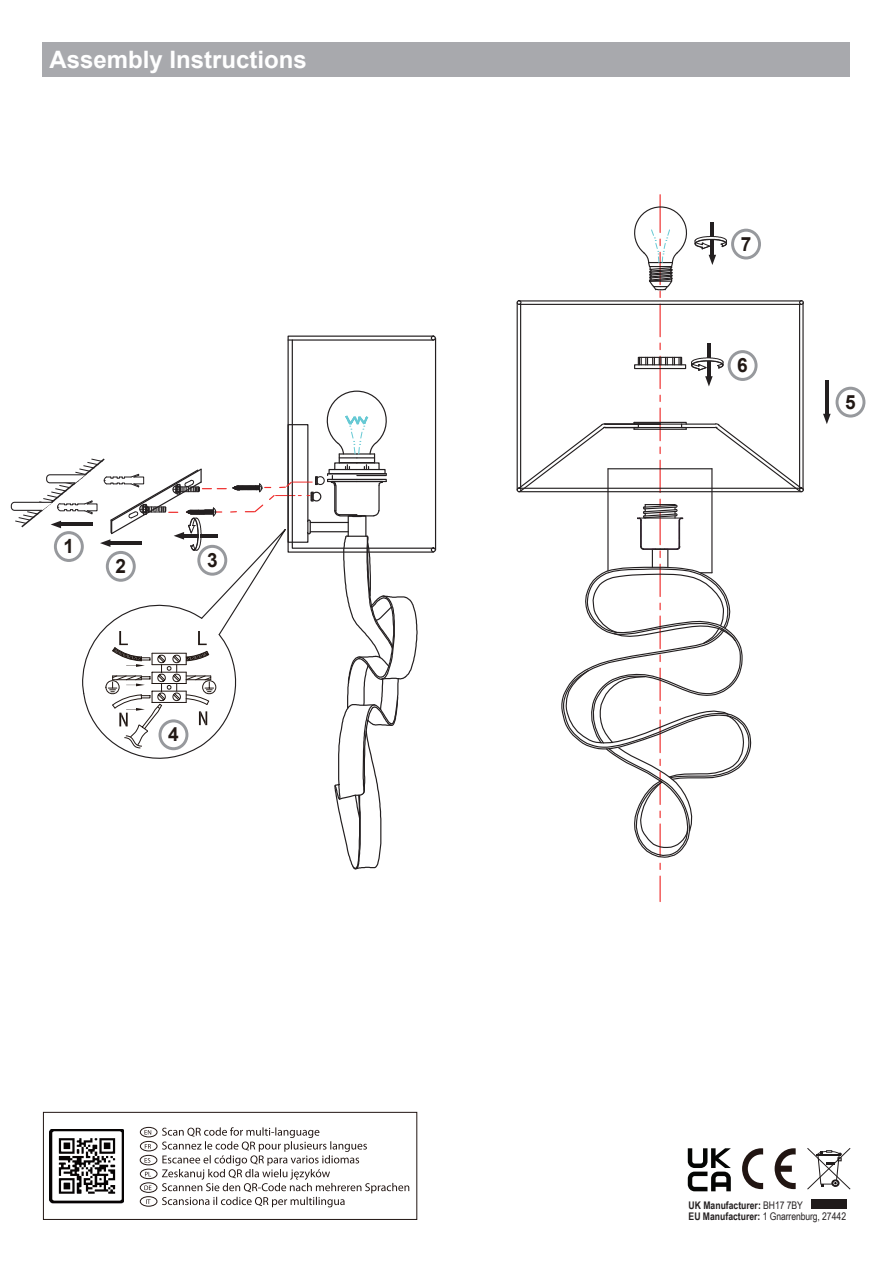
<style>
.page{position:relative;width:893px;height:1263px;background:#fff}
.page>*{position:absolute;margin:0;border:0;box-sizing:border-box;transform-origin:0 0}
.t1{font:700 24px "Arial";color:#fff}
.t2{font:700 19.65px "Arial";color:#211814}
.t3{font:10.5px "Arial Narrow";letter-spacing:-.01em;color:#231f20}
.t4{font:700 10.5px "Arial Narrow";color:#231f20}
.s1{font-weight:400}
.s2{font-weight:700}
</style>
<div class="page">
<div style="left:43px;top:43px;width:807px;height:34px;background:#a8a9ad"></div>
<hr style="left:659px;top:195px;width:2px;height:37px;background:#ee2a29">
<hr style="left:659px;top:304px;width:2px;height:33px;background:#ee2a29">
<svg style="left:659px;top:343px;width:2px;height:7px"></svg>
<hr style="left:659px;top:356px;width:2px;height:33px;background:#ee2a29">
<svg style="left:659px;top:395px;width:2px;height:6px"></svg>
<hr style="left:659px;top:408px;width:2px;height:33px;background:#ee2a29">
<hr style="left:659px;top:460px;width:2px;height:33px;background:#ee2a29">
<hr style="left:659px;top:564px;width:2px;height:32px;background:#ee2a29">
<hr style="left:659px;top:876px;width:2px;height:25px;background:#ee2a29">
<div style="left:652px;top:549px;width:16px;height:19px;border:1px solid #231f20"></div>
<hr style="left:607px;top:469px;width:2px;height:102px;background:#231f20">
<hr style="left:711px;top:469px;width:1px;height:104px;background:#231f20">
<hr style="left:608px;top:468px;width:104px;height:1px;background:#231f20">
<svg style="left:561px;top:566px;width:191px;height:303px"></svg>
<hr style="left:802px;top:303px;width:2px;height:187px;background:#231f20">
<hr style="left:799px;top:304px;width:1px;height:184px;background:#231f20">
<hr style="left:517px;top:303px;width:1px;height:187px;background:#231f20">
<hr style="left:520px;top:304px;width:1px;height:184px;background:#231f20">
<hr style="left:519px;top:300px;width:282px;height:1px;background:#231f20">
<hr style="left:519px;top:304px;width:282px;height:1px;background:#231f20">
<hr style="left:519px;top:491px;width:282px;height:1px;background:#231f20">
<hr style="left:519px;top:488px;width:282px;height:1px;background:#231f20">
<svg style="left:799px;top:300px;width:5px;height:5px"></svg>
<svg style="left:517px;top:300px;width:4px;height:5px"></svg>
<hr style="left:660px;top:423px;width:55px;height:2px;background:#231f20">
<hr style="left:682px;top:427px;width:33px;height:1px;background:#231f20">
<svg style="left:714px;top:423px;width:90px;height:69px"></svg>
<svg style="left:517px;top:421px;width:170px;height:71px"></svg>
<div style="left:634px;top:364px;width:52px;height:5px;border:1px solid #231f20"></div>
<div style="left:638px;top:357px;width:44px;height:8px;border:1px solid #231f20"></div>
<svg style="left:639px;top:357px;width:42px;height:8px"></svg>
<svg style="left:637px;top:499px;width:46px;height:59px"></svg>
<hr style="left:435px;top:338px;width:1px;height:212px;background:#231f20">
<svg style="left:431px;top:336px;width:5px;height:5px"></svg>
<svg style="left:431px;top:547px;width:5px;height:5px"></svg>
<hr style="left:707px;top:343px;width:3px;height:15px;background:#231f20">
<hr style="left:825px;top:380px;width:3px;height:21px;background:#231f20">
<svg style="left:823px;top:387px;width:42px;height:37px"></svg>
<svg style="left:691px;top:350px;width:66px;height:36px"></svg>
<svg style="left:634px;top:206px;width:127px;height:91px"></svg>
<svg style="left:10px;top:390px;width:408px;height:480px"></svg>
<svg style="left:742px;top:1148px;width:21px;height:41px"></svg>
<svg style="left:775px;top:1148px;width:21px;height:41px"></svg>
<svg style="left:807px;top:1148px;width:43px;height:41px"></svg>
<div style="left:811px;top:1199px;width:36px;height:9px;background:#201b1b"></div>
<svg style="left:162px;top:1127px;width:247px;height:80px"></svg>
<div style="left:140px;top:1127px;width:17px;height:10px;border:1px solid #211512;border-radius:50%"></div>
<svg style="left:144px;top:1130px;width:7px;height:4px"></svg>
<div style="left:140px;top:1182px;width:17px;height:10px;border:1px solid #211512;border-radius:50%"></div>
<svg style="left:144px;top:1185px;width:7px;height:5px"></svg>
<div style="left:140px;top:1141px;width:17px;height:10px;border:1px solid #211512;border-radius:50%"></div>
<svg style="left:145px;top:1144px;width:6px;height:5px"></svg>
<div style="left:140px;top:1196px;width:17px;height:10px;border:1px solid #211512;border-radius:50%"></div>
<svg style="left:146px;top:1199px;width:5px;height:5px"></svg>
<div style="left:140px;top:1155px;width:17px;height:10px;border:1px solid #211512;border-radius:50%"></div>
<svg style="left:145px;top:1158px;width:5px;height:5px"></svg>
<div style="left:140px;top:1169px;width:17px;height:10px;border:1px solid #211512;border-radius:50%"></div>
<svg style="left:145px;top:1172px;width:6px;height:4px"></svg>
<div style="left:43px;top:1112px;width:374px;height:108px;border:1px solid #211512"></div>
<img style="left:50px;top:1129px;width:74px;height:75px">
<svg style="left:688px;top:1148px;width:43px;height:43px"></svg>
<h1 class="t1" style="left:50px;top:43px;width:259px">Assembly Instructions</h1>
<h2 class="t2" style="left:64px;top:533px;width:12px">1</h2>
<h2 class="t2" style="left:116px;top:553px;width:12px">2</h2>
<h2 class="t2" style="left:207px;top:547px;width:12px">3</h2>
<h2 class="t2" style="left:168px;top:721px;width:12px">4</h2>
<h2 class="t2" style="left:741px;top:231px;width:12px">7</h2>
<h2 class="t2" style="left:737px;top:352px;width:12px">6</h2>
<h2 class="t2" style="left:845px;top:389px;width:12px">5</h2>
<p class="t4" style="left:689px;top:1197px;width:116px">UK Manufacturer: <span class="s1">BH17 7BY</span></p>
<p class="t3" style="left:689px;top:1209px;width:159px"><span class="s2">EU Manufacturer:</span> 1 Gnarrenburg, 27442</p>
</div>
